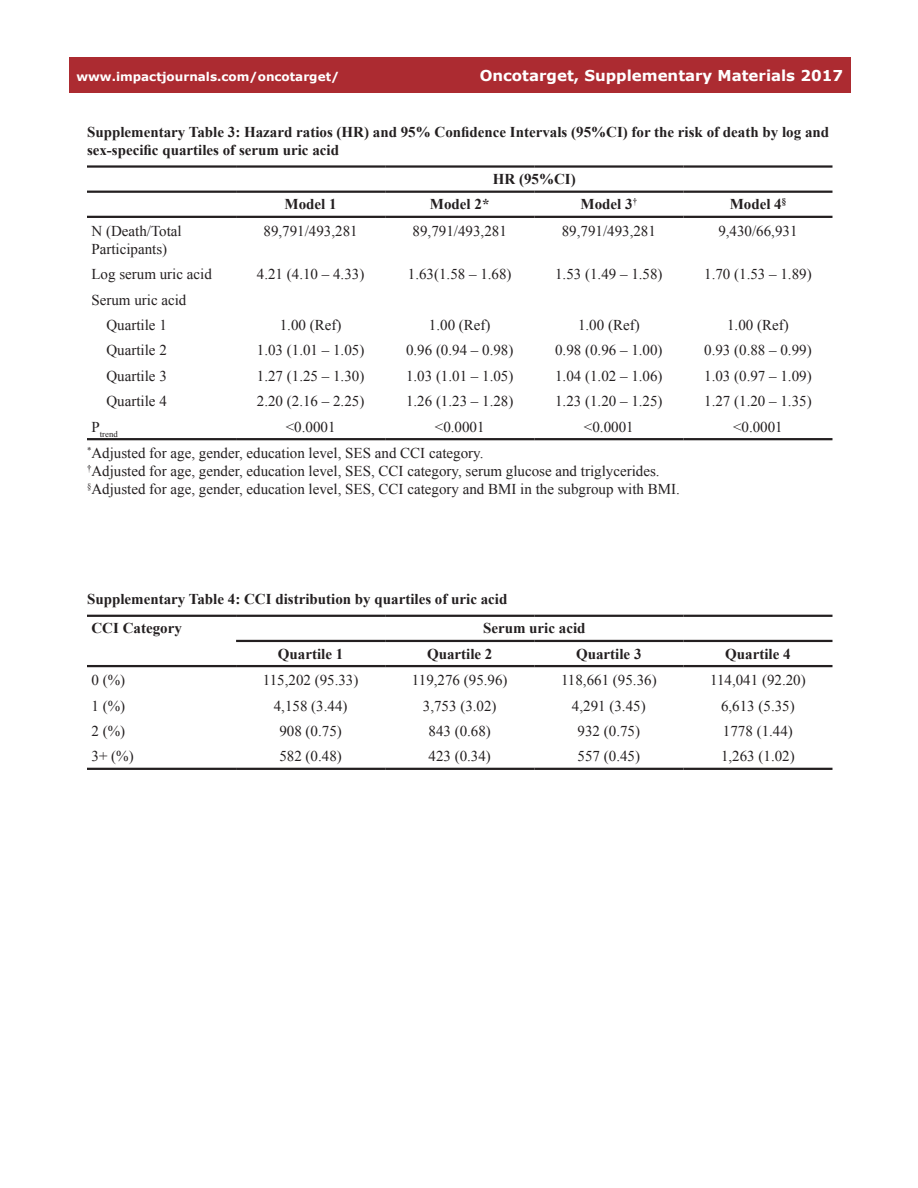
<style>
.page{position:relative;width:918px;height:1188px;background:#fff}
.page>*{position:absolute;margin:0;border:0;box-sizing:border-box;transform-origin:0 0}
.TableText_Center{font:15px "Times New Roman";color:#231f20}
.TableText1{font:15px/18px "Times New Roman";color:#231f20}
.Table_head{font:700 15px/18px "Times New Roman";color:#231f20}
.t1{font:700 15px "Verdana";color:#fff}
.t2{font:700 12px "Verdana";color:#fff}
.TableText_Center-2{font:8.7px "Times New Roman";color:#231f20}
</style>
<div class="page">
<div style="left:69px;top:57px;width:781px;height:36px;background:#ac2b31"></div>
<svg style="left:87px;top:190px;width:745px;height:26px"></svg>
<hr style="left:87px;top:165px;width:149px;height:3px;background:#231f20">
<hr style="left:236px;top:165px;width:149px;height:3px;background:#231f20">
<hr style="left:385px;top:165px;width:149px;height:3px;background:#231f20">
<hr style="left:534px;top:165px;width:149px;height:3px;background:#231f20">
<hr style="left:683px;top:165px;width:150px;height:3px;background:#231f20">
<hr style="left:87px;top:191px;width:149px;height:2px;background:#231f20">
<hr style="left:236px;top:191px;width:149px;height:2px;background:#231f20">
<hr style="left:385px;top:191px;width:149px;height:2px;background:#231f20">
<hr style="left:534px;top:191px;width:149px;height:2px;background:#231f20">
<hr style="left:683px;top:191px;width:150px;height:2px;background:#231f20">
<hr style="left:87px;top:216px;width:149px;height:2px;background:#231f20">
<hr style="left:236px;top:216px;width:149px;height:2px;background:#231f20">
<hr style="left:385px;top:216px;width:149px;height:2px;background:#231f20">
<hr style="left:534px;top:216px;width:149px;height:2px;background:#231f20">
<hr style="left:683px;top:216px;width:150px;height:2px;background:#231f20">
<hr style="left:87px;top:438px;width:149px;height:2px;background:#231f20">
<hr style="left:236px;top:438px;width:149px;height:2px;background:#231f20">
<hr style="left:385px;top:438px;width:149px;height:2px;background:#231f20">
<hr style="left:534px;top:438px;width:149px;height:2px;background:#231f20">
<hr style="left:683px;top:438px;width:150px;height:2px;background:#231f20">
<svg style="left:236px;top:639px;width:596px;height:4px"></svg>
<hr style="left:87px;top:615px;width:149px;height:2px;background:#231f20">
<hr style="left:236px;top:615px;width:149px;height:2px;background:#231f20">
<hr style="left:385px;top:615px;width:149px;height:2px;background:#231f20">
<hr style="left:534px;top:615px;width:149px;height:2px;background:#231f20">
<hr style="left:683px;top:615px;width:150px;height:2px;background:#231f20">
<hr style="left:236px;top:640px;width:149px;height:2px;background:#231f20">
<hr style="left:385px;top:640px;width:149px;height:2px;background:#231f20">
<hr style="left:534px;top:640px;width:149px;height:2px;background:#231f20">
<hr style="left:683px;top:640px;width:150px;height:2px;background:#231f20">
<hr style="left:87px;top:665px;width:149px;height:2px;background:#231f20">
<hr style="left:236px;top:665px;width:149px;height:2px;background:#231f20">
<hr style="left:385px;top:665px;width:149px;height:2px;background:#231f20">
<hr style="left:534px;top:665px;width:149px;height:2px;background:#231f20">
<hr style="left:683px;top:665px;width:150px;height:2px;background:#231f20">
<hr style="left:87px;top:768px;width:149px;height:2px;background:#231f20">
<hr style="left:236px;top:768px;width:149px;height:2px;background:#231f20">
<hr style="left:385px;top:768px;width:149px;height:2px;background:#231f20">
<hr style="left:534px;top:768px;width:149px;height:2px;background:#231f20">
<hr style="left:683px;top:768px;width:150px;height:2px;background:#231f20">
<p class="t2" style="left:76px;top:68px;width:264px">www.impactjournals.com/oncotarget/</p>
<p class="t1" style="left:480px;top:65px;width:365px">Oncotarget, Supplementary Materials 2017</p>
<p class="Table_head" style="left:87px;top:123px;width:744px">Supplementary Table 3: Hazard ratios (HR) and 95% Confidence Intervals (95%CI) for the risk of death by log and sex-specific quartiles of serum uric acid</p>
<p class="Table_head" style="left:493px;top:170px;width:84px">HR (95%CI)</p>
<p class="Table_head" style="left:285px;top:195px;width:54px">Model 1</p>
<p class="Table_head" style="left:430px;top:195px;width:61px">Model 2*</p>
<p class="Table_head" style="left:581px;top:195px;width:58px">Model 3<sup>†</sup></p>
<p class="Table_head" style="left:730px;top:195px;width:58px">Model 4<sup>§</sup></p>
<p class="TableText1" style="left:92px;top:222px;width:92px">N (Death/Total<br>Participants)</p>
<p class="TableText_Center" style="left:264px;top:221px;width:96px">89,791/493,281</p>
<p class="TableText_Center" style="left:413px;top:221px;width:96px">89,791/493,281</p>
<p class="TableText_Center" style="left:562px;top:221px;width:96px">89,791/493,281</p>
<p class="TableText_Center" style="left:718px;top:221px;width:81px">9,430/66,931</p>
<p class="TableText1" style="left:92px;top:265px;width:122px">Log serum uric acid</p>
<p class="TableText_Center" style="left:257px;top:264px;width:109px">4.21 (4.10 – 4.33)</p>
<p class="TableText_Center" style="left:408px;top:264px;width:105px">1.63(1.58 – 1.68)</p>
<p class="TableText_Center" style="left:555px;top:264px;width:109px">1.53 (1.49 – 1.58)</p>
<p class="TableText_Center" style="left:704px;top:264px;width:109px">1.70 (1.53 – 1.89)</p>
<p class="TableText1" style="left:92px;top:290px;width:96px">Serum uric acid</p>
<p class="TableText1" style="left:106px;top:316px;width:62px">Quartile 1</p>
<p class="TableText_Center" style="left:280px;top:315px;width:63px">1.00 (Ref)</p>
<p class="TableText_Center" style="left:429px;top:315px;width:63px">1.00 (Ref)</p>
<p class="TableText_Center" style="left:578px;top:315px;width:63px">1.00 (Ref)</p>
<p class="TableText_Center" style="left:727px;top:315px;width:63px">1.00 (Ref)</p>
<p class="TableText1" style="left:106px;top:341px;width:62px">Quartile 2</p>
<p class="TableText_Center" style="left:257px;top:340px;width:109px">1.03 (1.01 – 1.05)</p>
<p class="TableText_Center" style="left:406px;top:340px;width:109px">0.96 (0.94 – 0.98)</p>
<p class="TableText_Center" style="left:555px;top:340px;width:109px">0.98 (0.96 – 1.00)</p>
<p class="TableText_Center" style="left:704px;top:340px;width:109px">0.93 (0.88 – 0.99)</p>
<p class="TableText1" style="left:106px;top:367px;width:62px">Quartile 3</p>
<p class="TableText_Center" style="left:257px;top:366px;width:109px">1.27 (1.25 – 1.30)</p>
<p class="TableText_Center" style="left:406px;top:366px;width:109px">1.03 (1.01 – 1.05)</p>
<p class="TableText_Center" style="left:555px;top:366px;width:109px">1.04 (1.02 – 1.06)</p>
<p class="TableText_Center" style="left:704px;top:366px;width:109px">1.03 (0.97 – 1.09)</p>
<p class="TableText1" style="left:106px;top:392px;width:62px">Quartile 4</p>
<p class="TableText_Center" style="left:257px;top:391px;width:109px">2.20 (2.16 – 2.25)</p>
<p class="TableText_Center" style="left:406px;top:391px;width:109px">1.26 (1.23 – 1.28)</p>
<p class="TableText_Center" style="left:555px;top:391px;width:109px">1.23 (1.20 – 1.25)</p>
<p class="TableText_Center" style="left:704px;top:391px;width:109px">1.27 (1.20 – 1.35)</p>
<p class="TableText_Center-2" style="left:92px;top:428px;width:28px"><sup>P</sup>trend</p>
<p class="TableText_Center" style="left:286px;top:417px;width:51px">&lt;0.0001</p>
<p class="TableText_Center" style="left:435px;top:417px;width:51px">&lt;0.0001</p>
<p class="TableText_Center" style="left:584px;top:417px;width:51px">&lt;0.0001</p>
<p class="TableText_Center" style="left:733px;top:417px;width:51px">&lt;0.0001</p>
<p class="TableText1" style="left:87px;top:444px;width:398px"><sup>*</sup>Adjusted for age, gender, education level, SES and CCI category.</p>
<p class="TableText1" style="left:87px;top:462px;width:574px"><sup>†</sup>Adjusted for age, gender, education level, SES, CCI category, serum glucose and triglycerides.</p>
<p class="TableText1" style="left:87px;top:480px;width:594px"><sup>§</sup>Adjusted for age, gender, education level, SES, CCI category and BMI in the subgroup with BMI.</p>
<p class="Table_head" style="left:87px;top:590px;width:422px">Supplementary Table 4: CCI distribution by quartiles of uric acid</p>
<p class="Table_head" style="left:92px;top:619px;width:92px">CCI Category</p>
<p class="Table_head" style="left:483px;top:619px;width:104px">Serum uric acid</p>
<p class="Table_head" style="left:278px;top:644px;width:67px">Quartile 1</p>
<p class="Table_head" style="left:427px;top:644px;width:67px">Quartile 2</p>
<p class="Table_head" style="left:576px;top:644px;width:67px">Quartile 3</p>
<p class="Table_head" style="left:725px;top:644px;width:67px">Quartile 4</p>
<p class="TableText1" style="left:92px;top:671px;width:35px">0 (%)</p>
<p class="TableText_Center" style="left:263px;top:670px;width:97px">115,202 (95.33)</p>
<p class="TableText_Center" style="left:412px;top:670px;width:97px">119,276 (95.96)</p>
<p class="TableText_Center" style="left:561px;top:670px;width:97px">118,661 (95.36)</p>
<p class="TableText_Center" style="left:710px;top:670px;width:97px">114,041 (92.20)</p>
<p class="TableText1" style="left:92px;top:696px;width:35px">1 (%)</p>
<p class="TableText_Center" style="left:274px;top:695px;width:75px">4,158 (3.44)</p>
<p class="TableText_Center" style="left:423px;top:695px;width:75px">3,753 (3.02)</p>
<p class="TableText_Center" style="left:572px;top:695px;width:75px">4,291 (3.45)</p>
<p class="TableText_Center" style="left:721px;top:695px;width:75px">6,613 (5.35)</p>
<p class="TableText1" style="left:92px;top:722px;width:35px">2 (%)</p>
<p class="TableText_Center" style="left:279px;top:721px;width:64px">908 (0.75)</p>
<p class="TableText_Center" style="left:429px;top:721px;width:64px">843 (0.68)</p>
<p class="TableText_Center" style="left:578px;top:721px;width:64px">932 (0.75)</p>
<p class="TableText_Center" style="left:723px;top:721px;width:71px">1778 (1.44)</p>
<p class="TableText_Center" style="left:92px;top:746px;width:44px">3+ (%)</p>
<p class="TableText_Center" style="left:279px;top:746px;width:64px">582 (0.48)</p>
<p class="TableText_Center" style="left:429px;top:746px;width:64px">423 (0.34)</p>
<p class="TableText_Center" style="left:578px;top:746px;width:64px">557 (0.45)</p>
<p class="TableText_Center" style="left:721px;top:746px;width:75px">1,263 (1.02)</p>
</div>
